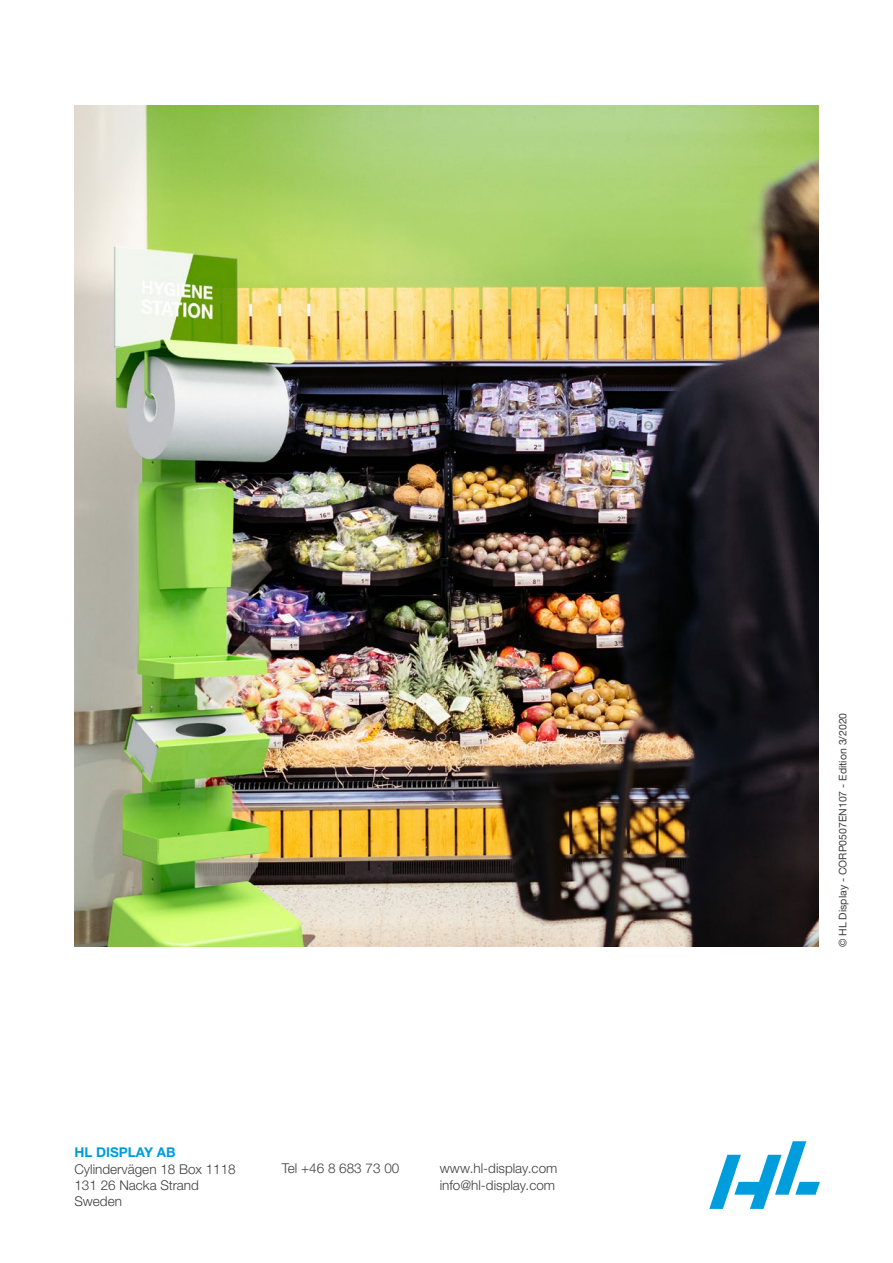
<style>
.page{position:relative;width:893px;height:1263px;background:#fff}
.page>*{position:absolute;margin:0;border:0;box-sizing:border-box;transform-origin:0 0}
.Address{font:300 13.5px "Helvetica Neue LTW1 G";color:#3e3e3f}
.Address-2{font:700 13.5px "Helvetica Neue LTW1 G";color:#009ddc}
.ID_NUMBER{font:10.5px "Helvetica Neue LTW1 G";color:#3e3e3f}
</style>
<div class="page">
<svg style="left:709px;top:1141px;width:111px;height:68px"></svg>
<img style="left:74px;top:105px;width:745px;height:841px">
<p class="Address-2" style="left:74px;top:1144px;width:103px">HL DISPLAY AB</p>
<p class="Address" style="left:74px;top:1160px;width:163px">Cylindervägen 18 Box 1118</p>
<p class="Address" style="left:74px;top:1177px;width:126px">131 26 Nacka Strand</p>
<p class="Address" style="left:74px;top:1193px;width:49px">Sweden</p>
<p class="Address" style="left:282px;top:1159px;width:119px">Tel +46 8 683 73 00</p>
<p class="Address" style="left:440px;top:1159px;width:119px">www.hl-display.com</p>
<p class="Address" style="left:440px;top:1177px;width:117px">info@hl-display.com</p>
<p class="ID_NUMBER" style="left:836px;top:947px;width:236px;rotate:-90deg">© HL Display - CORP0507EN107 - Edition 3/2020</p>
</div>
